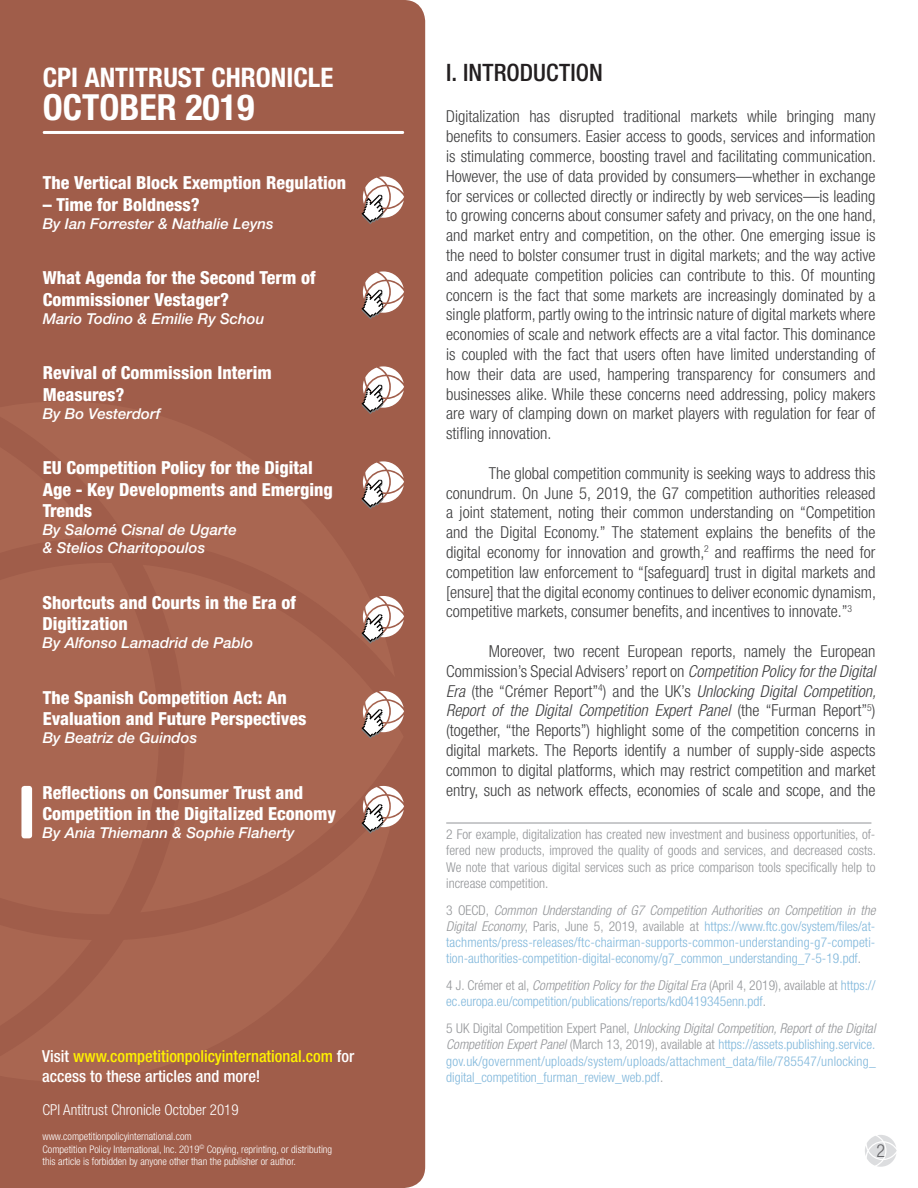
<style>
.page{position:relative;width:918px;height:1188px;background:#fff}
.page>*{position:absolute;margin:0;border:0;box-sizing:border-box;transform-origin:0 0}
.Body_Text{font:700 condensed 36px "Helvetica Neue LT Std";color:#fff}
.Body_Text-2{font:700 condensed 27px "Helvetica Neue LT Std";color:#fff}
.Sin_espaciado{font:500 condensed 24px "Helvetica Neue LT Std";letter-spacing:.005em;color:#231f20}
.t1{font:800 condensed 18px/21.6px "Helvetica Neue LT Std";color:#fff}
.t2{font:300 condensed 18px "Helvetica Neue LT Std";color:#636366}
.Sin_espaciado-2{font:300 condensed 16.5px/19.8px "Helvetica Neue LT Std";color:#3e3e3f;text-align:justify}
.Body_Text-3{font:500 condensed 16.5px/19.8px "Helvetica Neue LT Std";color:#fff101}
.t3{font:italic 500 15px "Helvetica Neue LT Std";color:#fff}
.t4{font:300 condensed 15px "Helvetica Neue LT Std";color:#fff}
.Note{font:300 condensed 13.5px/16.2px "Helvetica Neue LT Std";color:#80b7db;text-align:justify}
.Note-2{font:300 condensed 13.5px/16.2px "Helvetica Neue LT Std";color:#939598;text-align:justify}
.t5{font:300 condensed 10.5px "Helvetica Neue LT Std";color:#fff}
.s1{color:#fff}
.s2{font-style:italic}
.s3{color:#939598}
.s4{font-style:italic;color:#939598}
</style>
<div class="page">
<div style="left:0;top:0;width:425px;height:1188px;background:#a05d4a"></div>
<svg style="left:865px;top:1135px;width:32px;height:32px"></svg>
<div style="left:0;top:677px;width:140px;height:118px;background:#a96651"></div>
<svg style="left:0;top:795px;width:397px;height:287px;background:#a5624d"></svg>
<svg style="left:0;top:401px;width:395px;height:276px;background:#a5624d"></svg>
<svg style="left:140px;top:565px;width:264px;height:347px;background:#a6634f"></svg>
<svg style="left:0;top:421px;width:95px;height:292px;background:#a7644f"></svg>
<svg style="left:0;top:768px;width:92px;height:289px;background:#a7644f"></svg>
<hr style="left:446px;top:823px;width:425px;height:1px;background:#939598">
<hr style="left:43px;top:131px;width:361px;height:3px;background:#fff;border-radius:2px">
<div style="left:21px;top:786px;width:11px;height:52px;background:#fff;border-radius:3px"></div>
<svg style="left:362px;top:176px;width:42px;height:48px"></svg>
<svg style="left:362px;top:271px;width:42px;height:48px"></svg>
<svg style="left:362px;top:366px;width:42px;height:48px"></svg>
<svg style="left:362px;top:461px;width:42px;height:48px"></svg>
<svg style="left:362px;top:596px;width:42px;height:48px"></svg>
<svg style="left:362px;top:691px;width:42px;height:48px"></svg>
<svg style="left:362px;top:786px;width:42px;height:48px"></svg>
<p class="Body_Text-2" style="left:43px;top:61px;width:292px">CPI ANTITRUST CHRONICLE</p>
<p class="Body_Text" style="left:43px;top:86px;width:213px">OCTOBER 2019</p>
<p class="t1" style="left:43px;top:172px;width:305px">The Vertical Block Exemption Regulation</p>
<p class="t1" style="left:43px;top:193px;width:159px">– Time for Boldness?</p>
<p class="t3" style="left:43px;top:215px;width:232px">By Ian Forrester &amp; Nathalie Leyns</p>
<p class="t1" style="left:43px;top:267px;width:274px">What Agenda for the Second Term of<br>Commissioner Vestager?</p>
<p class="t3" style="left:43px;top:310px;width:223px">Mario Todino &amp; Emilie Ry Schou</p>
<p class="t1" style="left:43px;top:362px;width:230px">Revival of Commission Interim<br>Measures?</p>
<p class="t3" style="left:43px;top:405px;width:119px">By Bo Vesterdorf</p>
<p class="t1" style="left:43px;top:457px;width:292px">EU Competition Policy for the Digital<br>Age - Key Developments and Emerging<br>Trends</p>
<p class="t3" style="left:43px;top:521px;width:196px">By Salomé Cisnal de Ugarte</p>
<p class="t3" style="left:43px;top:539px;width:164px">&amp; Stelios Charitopoulos</p>
<p class="t1" style="left:43px;top:591px;width:255px">Shortcuts and Courts in the Era of<br>Digitization</p>
<p class="t3" style="left:43px;top:634px;width:212px">By Alfonso Lamadrid de Pablo</p>
<p class="t1" style="left:43px;top:686px;width:265px">The Spanish Competition Act: An<br>Evaluation and Future Perspectives</p>
<p class="t3" style="left:43px;top:729px;width:156px">By Beatriz de Guindos</p>
<p class="t1" style="left:43px;top:781px;width:295px">Reflections on Consumer Trust and<br>Competition in the Digitalized Economy</p>
<p class="t3" style="left:43px;top:824px;width:254px">By Ania Thiemann &amp; Sophie Flaherty</p>
<p class="Body_Text-3" style="left:42px;top:1046px;width:313px"><span class="s1">Visit</span> www.competitionpolicyinternational.com <span class="s1">for access to these articles and more!</span></p>
<p class="t4" style="left:43px;top:1101px;width:198px">CPI Antitrust Chronicle October 2019</p>
<p class="t5" style="left:43px;top:1130px;width:151px">www.competitionpolicyinternational.com</p>
<p class="t5" style="left:43px;top:1143px;width:291px">Competition Policy International, Inc. 2019<sup>©</sup> Copying, reprinting, or distributing</p>
<p class="t5" style="left:43px;top:1156px;width:255px">this article is forbidden by anyone other than the publisher or author.</p>
<p class="Sin_espaciado" style="left:446px;top:58px;width:158px">I. INTRODUCTION</p>
<p class="Sin_espaciado-2" style="left:446px;top:106px;width:431px">Digitalization has disrupted traditional markets while bringing many benefits to consumers. Easier access to goods, services and information is stimulating commerce, boosting travel and facilitating communication.<br>However, the use of data provided by consumers—whether in exchange for services or collected directly or indirectly by web services—is leading to growing concerns about consumer safety and privacy, on the one hand, and market entry and competition, on the other. One emerging issue is the need to bolster consumer trust in digital markets; and the way active and adequate competition policies can contribute to this. Of mounting concern is the fact that some markets are increasingly dominated by a single platform, partly owing to the intrinsic nature of digital markets where economies of scale and network effects are a vital factor. This dominance is coupled with the fact that users often have limited understanding of how their data are used, hampering transparency for consumers and businesses alike. While these concerns need addressing, policy makers are wary of clamping down on market players with regulation for fear of stifling innovation.</p>
<p class="Sin_espaciado-2" style="left:446px;top:463px;width:431px;text-indent:43px">The global competition community is seeking ways to address this conundrum. On June 5, 2019, the G7 competition authorities released a joint statement, noting their common understanding on “Competition and the Digital Economy.” The statement explains the benefits of the digital economy for innovation and growth,<sup>2</sup> and reaffirms the need for competition law enforcement to “[safeguard] trust in digital markets and [ensure] that the digital economy continues to deliver economic dynamism, competitive markets, consumer benefits, and incentives to innovate.”<sup>3</sup></p>
<p class="Sin_espaciado-2" style="left:446px;top:641px;width:431px;text-indent:43px">Moreover, two recent European reports, namely the European Commission’s Special Advisers’ report on <span class="s2">Competition Policy for the Digital Era</span> (the “Crémer Report”<sup>4</sup>) and the UK’s <span class="s2">Unlocking Digital Competition, Report of the Digital Competition Expert Panel</span> (the “Furman Report”<sup>5</sup>) (together, “the Reports”) highlight some of the competition concerns in digital markets. The Reports identify a number of supply-side aspects common to digital platforms, which may restrict competition and market entry, such as network effects, economies of scale and scope, and the</p>
<p class="Note-2" style="left:446px;top:826px;width:431px">2 For example, digitalization has created new investment and business opportunities, of&shy;fered new products, improved the quality of goods and services, and decreased costs.<br>We note that various digital services such as price comparison tools specifically help to increase competition.</p>
<p class="Note" style="left:446px;top:902px;width:431px"><span class="s3">3 OECD,</span> <span class="s4">Common Understanding of G7 Competition Authorities on Competition in the Digital Economy</span><span class="s3">, Paris, June 5, 2019, available at</span> https://www.ftc.gov/system/files/at&shy;tachments/press-releases/ftc-chairman-supports-common-understanding-g7-competi&shy;tion-authorities-competition-digital-economy/g7_common_understanding_7-5-19.pdf<span class="s3">.</span></p>
<p class="Note" style="left:446px;top:977px;width:431px"><span class="s3">4 J. Crémer et al,</span> <span class="s4">Competition Policy for the Digital Era</span> <span class="s3">(April 4, 2019), available at</span> https:// ec.europa.eu/competition/publications/reports/kd0419345enn.pdf<span class="s3">.</span></p>
<p class="Note" style="left:446px;top:1020px;width:431px"><span class="s3">5 UK Digital Competition Expert Panel,</span> <span class="s4">Unlocking Digital Competition, Report of the Digital Competition Expert Panel</span> <span class="s3">(March 13, 2019), available at</span> https://assets.publishing.service. gov.uk/government/uploads/system/uploads/attachment_data/file/785547/unlocking_ digital_competition_furman_review_web.pdf<span class="s3">.</span></p>
<p class="t2" style="left:876px;top:1141px;width:10px">2</p>
</div>
